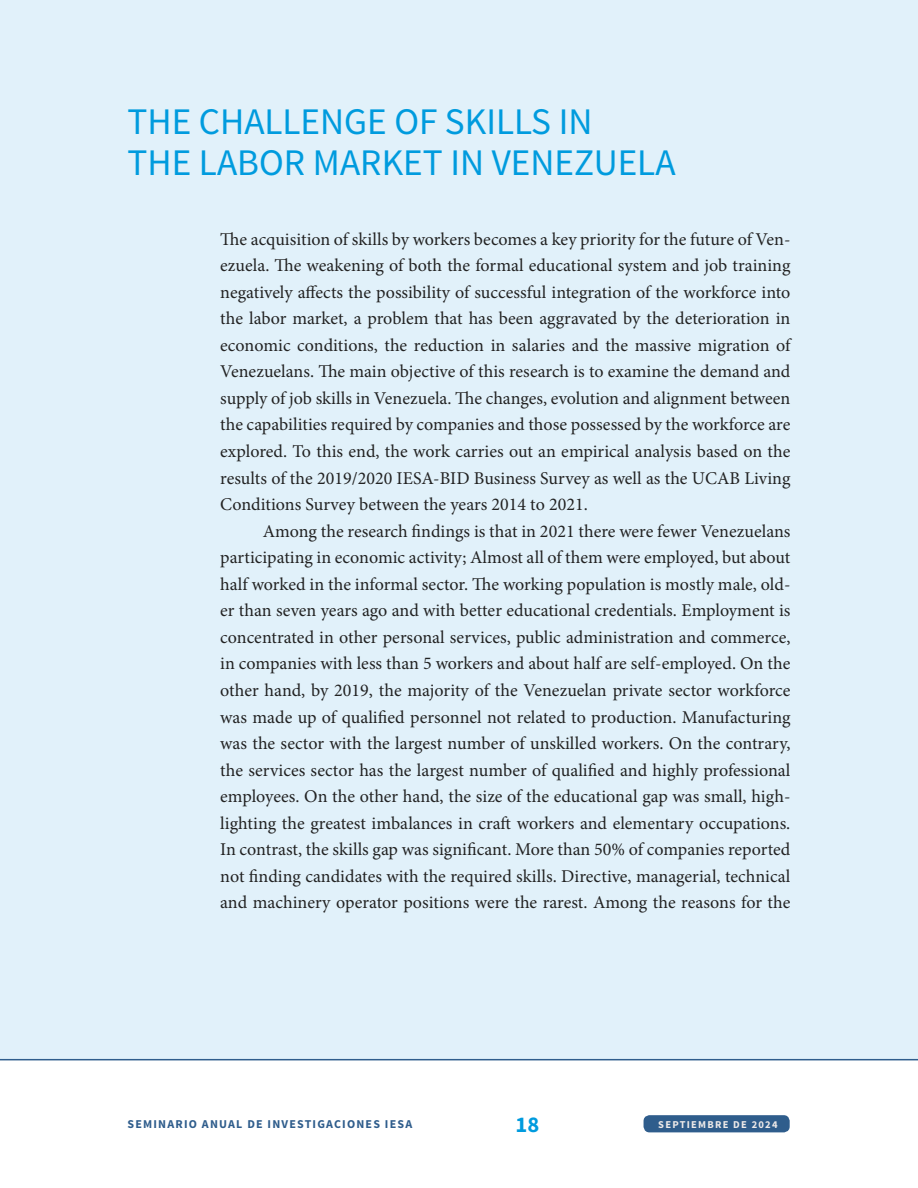
<style>
.page{position:relative;width:918px;height:1188px;background:#fff}
.page>*{position:absolute;margin:0;border:0;box-sizing:border-box;transform-origin:0 0}
.t1{font:37.5px/40.5px "Source Sans Pro";color:#009bde}
.t2{font:700 22.5px "Source Sans Pro";color:#009bde}
.t3{font:18px/26.5px "Minion Pro";color:#222;text-align:justify}
.t4{font:700 12px "Source Sans Pro";letter-spacing:.1em;color:#2f5d8c}
.t5{font:700 10.5px "Source Sans Pro";letter-spacing:.12em;color:#eeeae9}
</style>
<div class="page">
<div style="left:644px;top:1115px;width:146px;height:17px;background:#2f5d8c;border-radius:6px"></div>
<div style="left:0;top:0;width:918px;height:1059px;background:#e1f1fa"></div>
<hr style="left:0;top:1059px;width:918px;height:1px;background:#2f5d8c">
<h1 class="t1" style="left:128px;top:102px;width:550px">THE CHALLENGE OF SKILLS IN<br>THE LABOR MARKET IN VENEZUELA</h1>
<p class="t3" style="left:220px;top:226px;width:572px">The acquisition of skills by workers becomes a key priority for the future of Ven&shy;ezuela. The weakening of both the formal educational system and job training negatively affects the possibility of successful integration of the workforce into the labor market, a problem that has been aggravated by the deterioration in economic conditions, the reduction in salaries and the massive migration of Venezuelans. The main objective of this research is to examine the demand and supply of job skills in Venezuela. The changes, evolution and alignment between the capabilities required by companies and those possessed by the workforce are explored. To this end, the work carries out an empirical analysis based on the results of the 2019/2020 IESA-BID Business Survey as well as the UCAB Living Conditions Survey between the years 2014 to 2021.</p>
<p class="t3" style="left:220px;top:518px;width:572px;text-indent:43px">Among the research findings is that in 2021 there were fewer Venezuelans participating in economic activity; Almost all of them were employed, but about half worked in the informal sector. The working population is mostly male, old&shy;er than seven years ago and with better educational credentials. Employment is concentrated in other personal services, public administration and commerce, in companies with less than 5 workers and about half are self-employed. On the other hand, by 2019, the majority of the Venezuelan private sector workforce was made up of qualified personnel not related to production. Manufacturing was the sector with the largest number of unskilled workers. On the contrary, the services sector has the largest number of qualified and highly professional employees. On the other hand, the size of the educational gap was small, high&shy;lighting the greatest imbalances in craft workers and elementary occupations.<br>In contrast, the skills gap was significant. More than 50% of companies reported not finding candidates with the required skills. Directive, managerial, technical and machinery operator positions were the rarest. Among the reasons for the</p>
<p class="t4" style="left:128px;top:1116px;width:286px">SEMINARIO ANUAL DE INVESTIGACIONES IESA</p>
<p class="t2" style="left:516px;top:1110px;width:25px">18</p>
<p class="t5" style="left:658px;top:1118px;width:121px">SEPTIEMBRE DE 2024</p>
</div>
